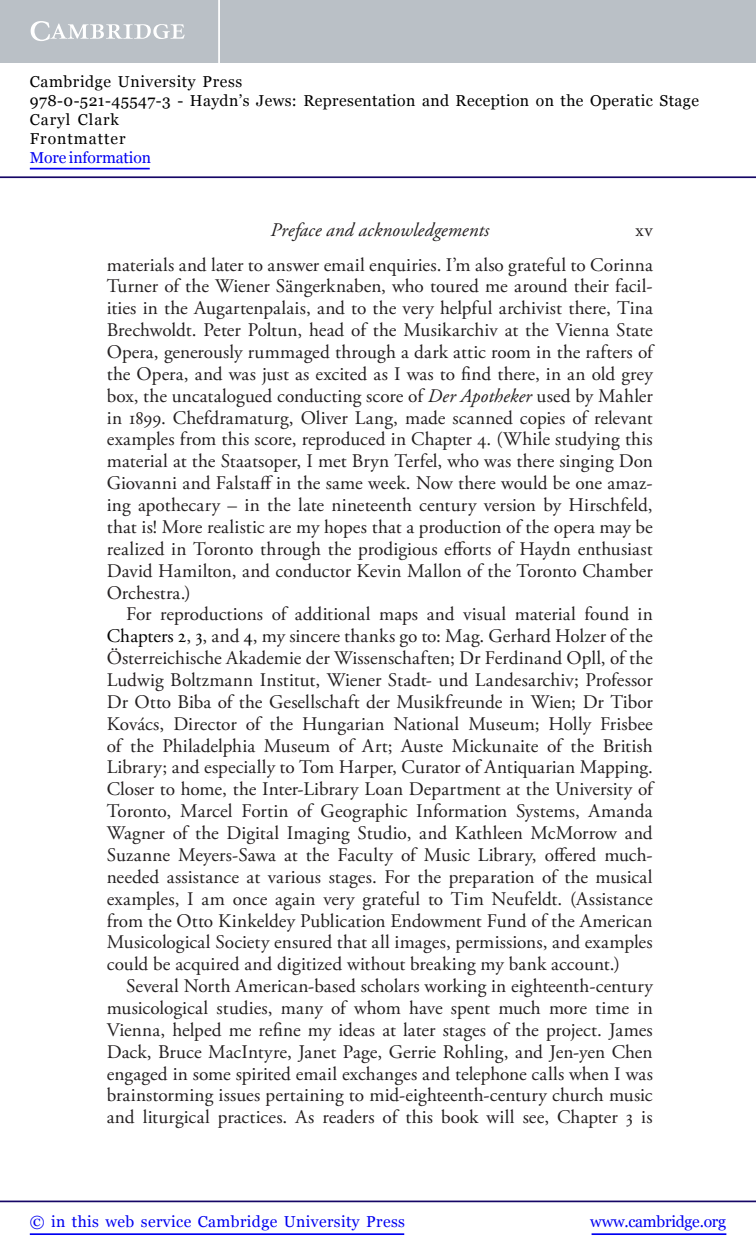
<style>
.page{position:relative;width:756px;height:1260px;background:#fff}
.page>*{position:absolute;margin:0;border:0;box-sizing:border-box;transform-origin:0 0}
.t1{font:19.25px/21.9px "Adobe Garamond Pro";color:#231f20;text-align:justify}
.t2{font:italic 19.25px "Adobe Garamond Pro";letter-spacing:.01em;color:#231f20}
.t3{font:15.75px/18.9px "Georgia";letter-spacing:.025em;color:#000}
.t4{font:15.75px "Georgia";letter-spacing:.025em;color:#0000f1}
.t5{font:15.75px "Georgia";letter-spacing:-.015em;color:#0000f1}
.t6{font:15.75px "Georgia";letter-spacing:-.01em;color:#0000f1}
.s1{font-style:italic}
.s2{color:#000}
</style>
<div class="page">
<div style="left:0;top:0;width:756px;height:63px;background:#bac0c6"></div>
<svg style="left:31px;top:21px;width:154px;height:20px"></svg>
<hr style="left:218px;top:0;width:2px;height:63px;background:#fff">
<hr style="left:0;top:176px;width:756px;height:2px;background:#150666">
<hr style="left:0;top:1201px;width:756px;height:1px;background:#150666">
<hr style="left:592px;top:1233px;width:134px;height:2px;background:#0000f1">
<hr style="left:30px;top:1233px;width:374px;height:2px;background:#0000f1">
<hr style="left:30px;top:168px;width:120px;height:1px;background:#0000f1">
<p class="t3" style="left:30px;top:72px;width:671px">Cambridge University Press<br>978-0-521-45547-3 - Haydn’s Jews: Representation and Reception on the Operatic Stage Caryl Clark<br>Frontmatter</p>
<p class="t6" style="left:30px;top:148px;width:123px">More information</p>
<p class="t2" style="left:271px;top:222px;width:220px">Preface and acknowledgements</p>
<p class="t1" style="left:107px;top:213px;width:548px;line-height:35px;text-align:right">xv<br>materials and later to answer email enquiries. I’m also grateful to Corinna</p>
<p class="t1" style="left:107px;top:277px;width:548px">Turner of the Wiener Sängerknaben, who toured me around their facil&shy;ities in the Augartenpalais, and to the very helpful archivist there, Tina Brechwoldt. Peter Poltun, head of the Musikarchiv at the Vienna State Opera, generously rummaged through a dark attic room in the rafters of the Opera, and was just as excited as I was to find there, in an old grey box, the uncatalogued conducting score of <span class="s1">Der Apotheker</span> used by Mahler in 1899. Chefdramaturg, Oliver Lang, made scanned copies of relevant examples from this score, reproduced in Chapter 4. (While studying this material at the Staatsoper, I met Bryn Terfel, who was there singing Don Giovanni and Falstaff in the same week. Now there would be one amaz&shy;ing apothecary – in the late nineteenth century version by Hirschfeld, that is! More realistic are my hopes that a production of the opera may be realized in Toronto through the prodigious efforts of Haydn enthusiast David Hamilton, and conductor Kevin Mallon of the Toronto Chamber Orchestra.)</p>
<p class="t1" style="left:107px;top:605px;width:548px;text-indent:19px">For reproductions of additional maps and visual material found in <span class="s2">Chapters 2</span>, <span class="s2">3</span>, and <span class="s2">4</span>, my sincere thanks go to: Mag. Gerhard Holzer of the Österreichische Akademie der Wissenschaften; Dr Ferdinand Opll, of the Ludwig Boltzmann Institut, Wiener Stadt- und Landesarchiv; Professor Dr Otto Biba of the Gesellschaft der Musikfreunde in Wien; Dr Tibor Kovács, Director of the Hungarian National Museum; Holly Frisbee of the Philadelphia Museum of Art; Auste Mickunaite of the British Library; and especially to Tom Harper, Curator of Antiquarian Mapping.<br>Closer to home, the Inter-Library Loan Department at the University of Toronto, Marcel Fortin of Geographic Information Systems, Amanda Wagner of the Digital Imaging Studio, and Kathleen McMorrow and Suzanne Meyers-Sawa at the Faculty of Music Library, offered much&shy;needed assistance at various stages. For the preparation of the musical examples, I am once again very grateful to Tim Neufeldt. (Assistance from the Otto Kinkeldey Publication Endowment Fund of the American Musicological Society ensured that all images, permissions, and examples could be acquired and digitized without breaking my bank account.)</p>
<p class="t1" style="left:107px;top:977px;width:548px;text-indent:19px">Several North American-based scholars working in eighteenth-century musicological studies, many of whom have spent much more time in Vienna, helped me refine my ideas at later stages of the project. James Dack, Bruce MacIntyre, Janet Page, Gerrie Rohling, and Jen-yen Chen engaged in some spirited email exchanges and telephone calls when I was brainstorming issues pertaining to mid-eighteenth-century church music and liturgical practices. As readers of this book will see, Chapter 3 is</p>
<p class="t4" style="left:30px;top:1213px;width:377px">© in this web service Cambridge University Press</p>
<p class="t5" style="left:590px;top:1213px;width:137px">www.cambridge.org</p>
</div>
